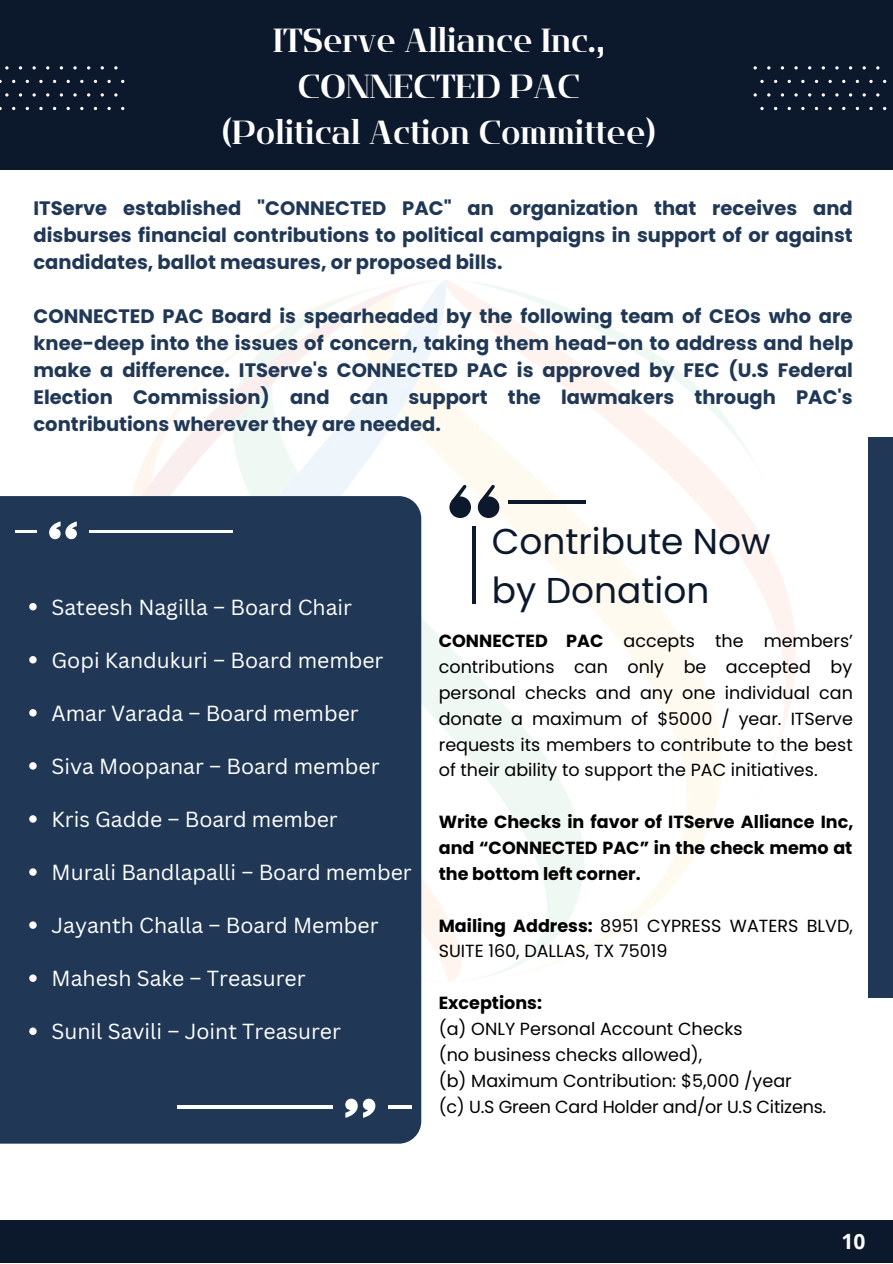
<style>
.page{position:relative;width:893px;height:1264px;background:#fff}
.page>*{position:absolute;margin:0;border:0;box-sizing:border-box;transform-origin:0 0}
.t1{font:35.85px/49.5px "Poppins";color:#0c182b}
.t2{font:33.3px/46px "Flatory Serif 700";color:#fff;text-align:center}
.t3{font:21.15px "Canva Sans";color:#fff}
.t4{font:700 21px "Open Sans";color:#fff}
.t5{font:700 19.5px/27px "Poppins";color:#203856;text-align:justify}
.t6{font:17.55px/25.8px "Poppins";color:#000}
.t7{font:700 17.55px/25.8px "Poppins";color:#000;text-align:justify}
.s1{font-weight:700}
</style>
<div class="page">
<div style="left:0;top:0;width:892px;height:1262px;background:#0c182b"></div>
<div style="left:0;top:170px;width:892px;height:1049px;background:#fff"></div>
<img style="left:131px;top:281px;width:664px;height:700px">
<div style="left:0;top:496px;width:421px;height:647px;background:#203856"></div>
<div style="left:478px;top:496px;width:21px;height:22px;background:#0c182b;border-radius:50%"></div>
<svg style="left:480px;top:485px;width:15px;height:15px"></svg>
<div style="left:449px;top:496px;width:22px;height:22px;background:#0c182b;border-radius:50%"></div>
<svg style="left:451px;top:485px;width:16px;height:17px"></svg>
<hr style="left:472px;top:527px;width:4px;height:77px;background:#0c182b">
<hr style="left:508px;top:500px;width:77px;height:4px;background:#0c182b">
<svg style="left:49px;top:521px;width:28px;height:18px"></svg>
<hr style="left:16px;top:530px;width:21px;height:3px;background:#fff">
<hr style="left:89px;top:530px;width:143px;height:3px;background:#fff">
<svg style="left:345px;top:1098px;width:30px;height:19px"></svg>
<svg style="left:388px;top:1104px;width:23px;height:4px"></svg>
<svg style="left:177px;top:1104px;width:155px;height:4px"></svg>
<div style="left:867px;top:437px;width:25px;height:560px;background:#203856"></div>
<svg style="left:5px;top:66px;width:4px;height:3px"></svg>
<svg style="left:73px;top:66px;width:4px;height:3px"></svg>
<svg style="left:39px;top:80px;width:4px;height:3px"></svg>
<svg style="left:107px;top:80px;width:4px;height:3px"></svg>
<svg style="left:5px;top:93px;width:4px;height:4px"></svg>
<svg style="left:19px;top:93px;width:3px;height:4px"></svg>
<svg style="left:32px;top:93px;width:4px;height:4px"></svg>
<svg style="left:46px;top:93px;width:3px;height:4px"></svg>
<svg style="left:60px;top:93px;width:3px;height:4px"></svg>
<svg style="left:73px;top:93px;width:4px;height:4px"></svg>
<svg style="left:87px;top:93px;width:3px;height:4px"></svg>
<svg style="left:101px;top:93px;width:3px;height:4px"></svg>
<svg style="left:114px;top:93px;width:3px;height:4px"></svg>
<svg style="left:39px;top:107px;width:4px;height:3px"></svg>
<svg style="left:107px;top:107px;width:4px;height:3px"></svg>
<svg style="left:767px;top:93px;width:3px;height:4px"></svg>
<svg style="left:780px;top:93px;width:4px;height:4px"></svg>
<svg style="left:808px;top:93px;width:3px;height:4px"></svg>
<svg style="left:849px;top:93px;width:3px;height:4px"></svg>
<svg style="left:876px;top:93px;width:3px;height:4px"></svg>
<svg style="left:29px;top:603px;width:8px;height:7px"></svg>
<svg style="left:29px;top:656px;width:8px;height:7px"></svg>
<svg style="left:29px;top:709px;width:8px;height:7px"></svg>
<svg style="left:29px;top:762px;width:8px;height:7px"></svg>
<svg style="left:29px;top:815px;width:8px;height:7px"></svg>
<svg style="left:29px;top:868px;width:8px;height:7px"></svg>
<svg style="left:29px;top:921px;width:8px;height:7px"></svg>
<svg style="left:29px;top:974px;width:8px;height:7px"></svg>
<svg style="left:29px;top:1027px;width:8px;height:7px"></svg>
<h2 class="t2" style="left:222px;top:17px;width:435px">ITServe Alliance Inc.,<br>CONNECTED PAC<br>(Political Action Committee)</h2>
<p class="t5" style="left:34px;top:195px;width:820px">ITServe established "CONNECTED PAC" an organization that receives and disburses financial contributions to political campaigns in support of or against candidates, ballot measures, or proposed bills.</p>
<p class="t5" style="left:34px;top:303px;width:821px">CONNECTED PAC Board is spearheaded by the following team of CEOs who are knee-deep into the issues of concern, taking them head-on to address and help make a difference. ITServe's CONNECTED PAC is approved by FEC (U.S Federal Election Commission) and can support the lawmakers through PAC's contributions wherever they are needed.</p>
<p class="t3" style="left:51px;top:592px;width:302px">Sateesh Nagilla – Board Chair</p>
<p class="t3" style="left:51px;top:645px;width:333px">Gopi Kandukuri – Board member</p>
<p class="t3" style="left:51px;top:698px;width:308px">Amar Varada – Board member</p>
<p class="t3" style="left:51px;top:751px;width:329px">Siva Moopanar – Board member</p>
<p class="t3" style="left:51px;top:804px;width:288px">Kris Gadde – Board member</p>
<p class="t3" style="left:51px;top:857px;width:361px">Murali Bandlapalli – Board member</p>
<p class="t3" style="left:51px;top:910px;width:328px">Jayanth Challa – Board Member</p>
<p class="t3" style="left:51px;top:963px;width:255px">Mahesh Sake – Treasurer</p>
<p class="t3" style="left:51px;top:1016px;width:291px">Sunil Savili – Joint Treasurer</p>
<h1 class="t1" style="left:492px;top:516px;width:280px">Contribute Now by Donation</h1>
<p class="t6" style="left:439px;top:628px;width:415px;text-align:justify"><span class="s1">CONNECTED PAC</span> accepts the members’ contributions can only be accepted by personal checks and any one individual can donate a maximum of $5000 / year. ITServe requests its members to contribute to the best of their ability to support the PAC initiatives.</p>
<p class="t7" style="left:439px;top:809px;width:416px">Write Checks in favor of ITServe Alliance Inc, and “CONNECTED PAC” in the check memo at the bottom left corner.</p>
<p class="t6" style="left:439px;top:912px;width:415px"><span class="s1">Mailing Address:</span> 8951 CYPRESS WATERS BLVD,<br>SUITE 160, DALLAS, TX 75019</p>
<p class="t7" style="left:439px;top:990px;width:105px">Exceptions:</p>
<p class="t6" style="left:439px;top:1016px;width:389px">(a) ONLY Personal Account Checks<br>(no business checks allowed),<br>(b) Maximum Contribution: $5,000 /year<br>(c) U.S Green Card Holder and/or U.S Citizens.</p>
<p class="t4" style="left:841px;top:1226px;width:25px">10</p>
</div>
